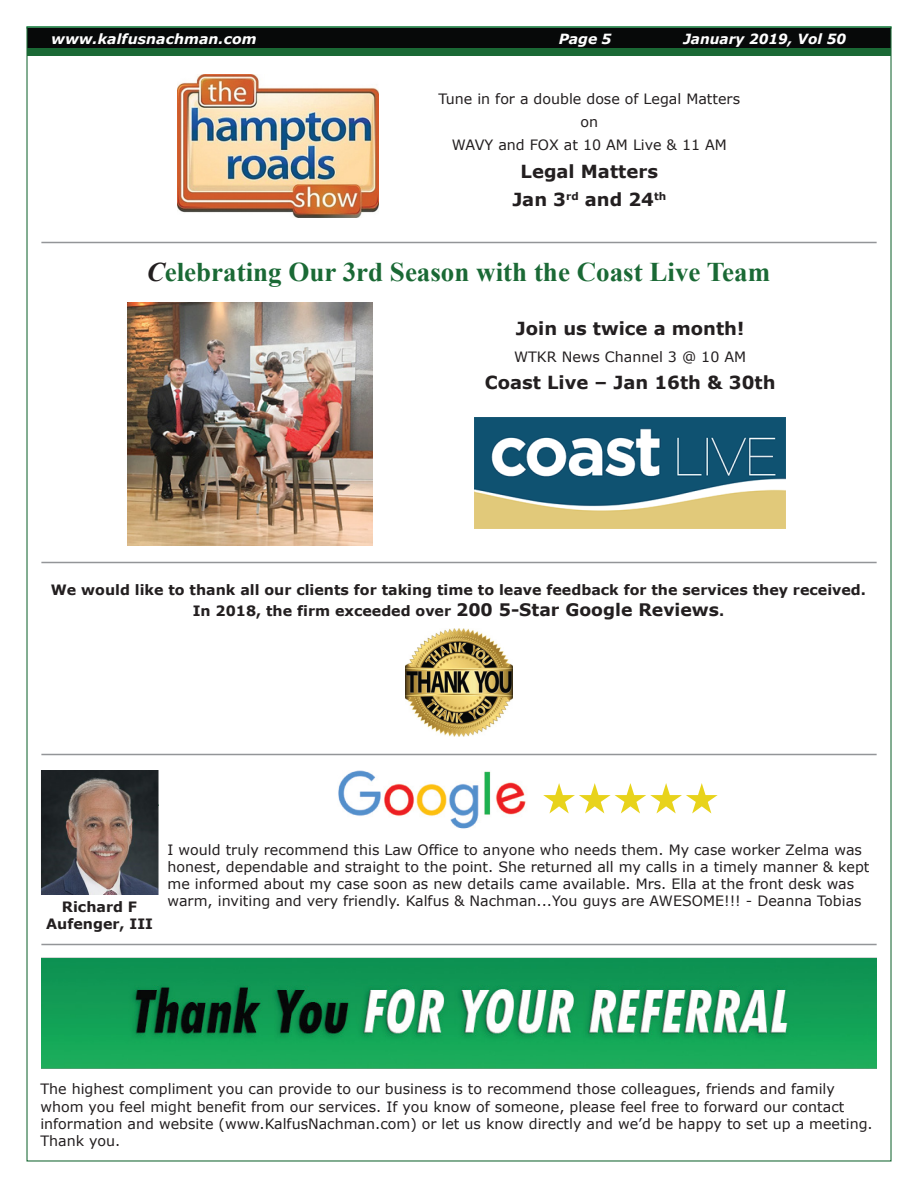
<style>
.page{position:relative;width:918px;height:1188px;background:#fff}
.page>*{position:absolute;margin:0;border:0;box-sizing:border-box;transform-origin:0 0}
.t1{font:700 27px "Times New Roman";color:#1a6935}
.t2{font:700 18px/27.6px "Verdana";color:#231f20;text-align:center}
.t3{font:14.25px/17.1px "Verdana";color:#231f20}
.t4{font:700 14.25px/20.7px "Verdana";color:#231f20;text-align:center}
.t5{font:italic 700 13.95px "Verdana";letter-spacing:.005em;color:#fff}
.s1{font-style:italic;color:#231f20}
.s2{font-size:17.25px}
</style>
<div class="page">
<img style="left:178px;top:74px;width:200px;height:143px">
<img style="left:127px;top:303px;width:246px;height:242px">
<img style="left:475px;top:418px;width:311px;height:110px">
<hr style="left:27px;top:28px;width:864px;height:1px;background:#1a6935">
<div style="left:27px;top:29px;width:864px;height:19px;background:#070909"></div>
<div style="left:27px;top:48px;width:864px;height:8px;background:#1a6935"></div>
<hr style="left:41px;top:754px;width:836px;height:1px;background:#939598">
<hr style="left:41px;top:944px;width:836px;height:1px;background:#939598">
<hr style="left:41px;top:242px;width:836px;height:1px;background:#939598">
<hr style="left:41px;top:562px;width:836px;height:1px;background:#939598">
<img style="left:41px;top:957px;width:836px;height:112px">
<img style="left:406px;top:628px;width:106px;height:108px">
<img style="left:338px;top:771px;width:188px;height:58px">
<svg style="left:543px;top:783px;width:175px;height:30px"></svg>
<img style="left:41px;top:771px;width:118px;height:123px">
<p class="t5" style="left:51px;top:30px;width:207px">www.kalfusnachman.com</p>
<p class="t5" style="left:559px;top:30px;width:54px">Page 5</p>
<p class="t5" style="left:683px;top:30px;width:164px">January 2019, Vol 50</p>
<p class="t3" style="left:438px;top:87px;width:303px;line-height:23.1px;text-align:center">Tune in for a double dose of Legal Matters on<br>WAVY and FOX at 10 AM Live &amp; 11 AM</p>
<p class="t2" style="left:512px;top:157px;width:155px">Legal Matters<br>Jan 3<sup>rd</sup> and 24<sup>th</sup></p>
<h1 class="t1" style="left:147px;top:253px;width:625px"><span class="s1">C</span>elebrating Our 3rd Season with the Coast Live Team</h1>
<p class="t2" style="left:516px;top:314px;width:230px">Join us twice a month!</p>
<p class="t3" style="left:514px;top:347px;width:234px">WTKR News Channel 3 @ 10 AM</p>
<p class="t2" style="left:485px;top:368px;width:292px">Coast Live – Jan 16th &amp; 30th</p>
<p class="t4" style="left:51px;top:579px;width:817px">We would like to thank all our clients for taking time to leave feedback for the services they received.<br>In 2018, the firm exceeded over <span class="s2">200 5-Star Google Reviews</span>.</p>
<p class="t4" style="left:46px;top:898px;width:108px;line-height:17.1px">Richard F<br>Aufenger, III</p>
<p class="t3" style="left:168px;top:841px;width:704px">I would truly recommend this Law Office to anyone who needs them. My case worker Zelma was honest, dependable and straight to the point. She returned all my calls in a timely manner &amp; kept me informed about my case soon as new details came available. Mrs. Ella at the front desk was warm, inviting and very friendly. Kalfus &amp; Nachman...You guys are AWESOME!!! - Deanna Tobias</p>
<p class="t3" style="left:40px;top:1080px;width:834px">The highest compliment you can provide to our business is to recommend those colleagues, friends and family whom you feel might benefit from our services. If you know of someone, please feel free to forward our contact information and website (www.KalfusNachman.com) or let us know directly and we’d be happy to set up a meeting.<br>Thank you.</p>
</div>
